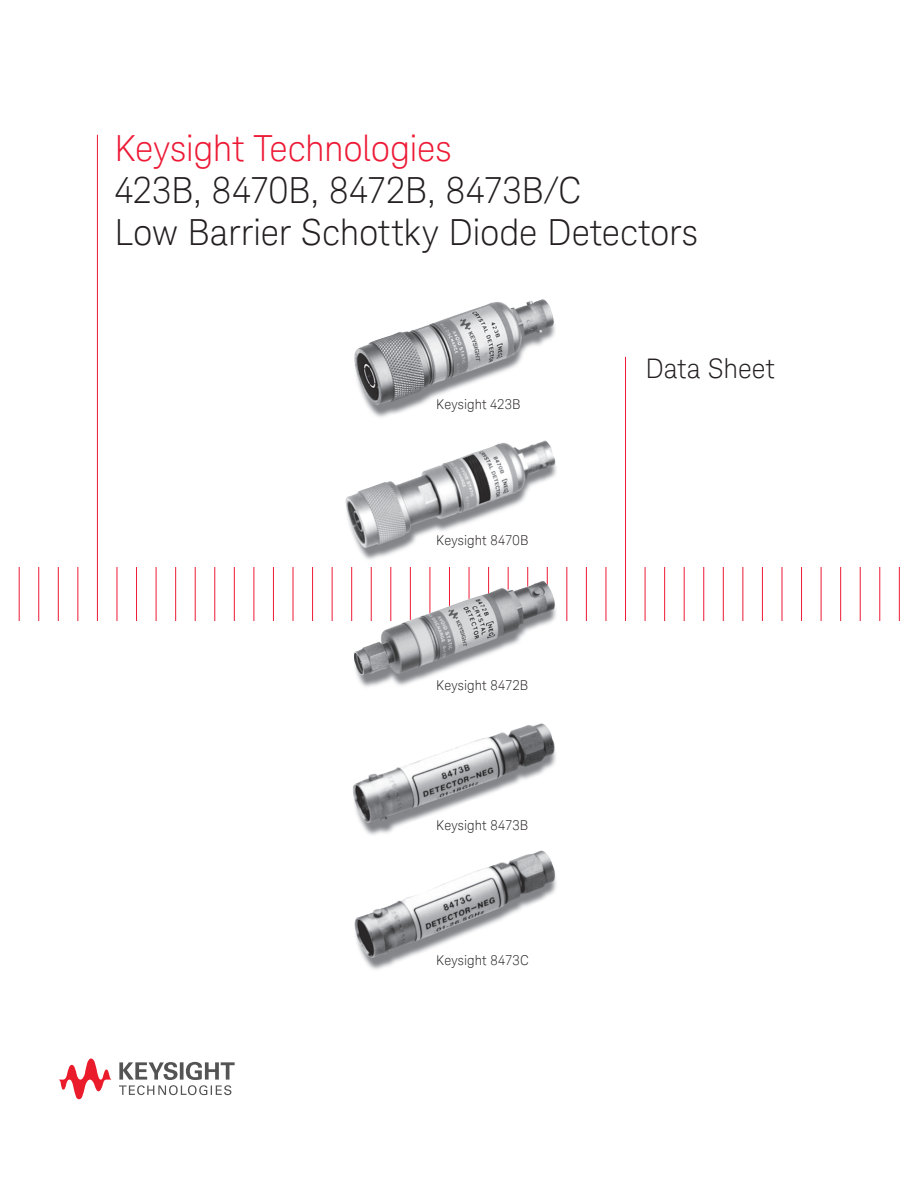
<style>
.page{position:relative;width:918px;height:1188px;background:#fff}
.page>*{position:absolute;margin:0;border:0;box-sizing:border-box;transform-origin:0 0}
.t1{font:300 36px/42px "Keysight Sans";letter-spacing:-.01em;color:#231f20}
.t2{font:300 36px "Keysight Sans";letter-spacing:-.01em;color:#ed1a36}
.t3{font:300 27px "Keysight Sans";letter-spacing:-.005em;color:#231f20}
.t4{font:300 13.5px "Keysight Sans";letter-spacing:.01em;color:#231f20}
</style>
<div class="page">
<svg style="left:119px;top:1062px;width:116px;height:33px"></svg>
<svg style="left:59px;top:1059px;width:53px;height:40px"></svg>
<hr style="left:19px;top:567px;width:1px;height:54px;background:#ed1a36">
<hr style="left:38px;top:567px;width:1px;height:54px;background:#ed1a36">
<hr style="left:58px;top:567px;width:1px;height:54px;background:#ed1a36">
<hr style="left:77px;top:567px;width:1px;height:54px;background:#ed1a36">
<hr style="left:97px;top:135px;width:1px;height:486px;background:#ed1a36">
<hr style="left:117px;top:567px;width:1px;height:54px;background:#ed1a36">
<hr style="left:136px;top:567px;width:1px;height:54px;background:#ed1a36">
<hr style="left:156px;top:567px;width:1px;height:54px;background:#ed1a36">
<hr style="left:175px;top:567px;width:1px;height:54px;background:#ed1a36">
<hr style="left:195px;top:567px;width:1px;height:54px;background:#ed1a36">
<hr style="left:214px;top:567px;width:1px;height:54px;background:#ed1a36">
<hr style="left:234px;top:567px;width:1px;height:54px;background:#ed1a36">
<hr style="left:254px;top:567px;width:1px;height:54px;background:#ed1a36">
<hr style="left:273px;top:567px;width:1px;height:54px;background:#ed1a36">
<hr style="left:293px;top:567px;width:1px;height:54px;background:#ed1a36">
<hr style="left:312px;top:567px;width:1px;height:54px;background:#ed1a36">
<hr style="left:332px;top:567px;width:1px;height:54px;background:#ed1a36">
<hr style="left:566px;top:567px;width:1px;height:54px;background:#ed1a36">
<hr style="left:586px;top:567px;width:1px;height:54px;background:#ed1a36">
<hr style="left:606px;top:567px;width:1px;height:54px;background:#ed1a36">
<hr style="left:625px;top:357px;width:1px;height:264px;background:#ed1a36">
<hr style="left:645px;top:567px;width:1px;height:54px;background:#ed1a36">
<hr style="left:664px;top:567px;width:1px;height:54px;background:#ed1a36">
<hr style="left:684px;top:567px;width:1px;height:54px;background:#ed1a36">
<hr style="left:703px;top:567px;width:1px;height:54px;background:#ed1a36">
<hr style="left:723px;top:567px;width:1px;height:54px;background:#ed1a36">
<hr style="left:742px;top:567px;width:1px;height:54px;background:#ed1a36">
<hr style="left:762px;top:567px;width:1px;height:54px;background:#ed1a36">
<hr style="left:782px;top:567px;width:1px;height:54px;background:#ed1a36">
<hr style="left:801px;top:567px;width:1px;height:54px;background:#ed1a36">
<hr style="left:821px;top:567px;width:1px;height:54px;background:#ed1a36">
<hr style="left:840px;top:567px;width:1px;height:54px;background:#ed1a36">
<hr style="left:860px;top:567px;width:1px;height:54px;background:#ed1a36">
<hr style="left:879px;top:567px;width:1px;height:54px;background:#ed1a36">
<hr style="left:899px;top:567px;width:1px;height:54px;background:#ed1a36">
<img style="left:345px;top:299px;width:212px;height:536px">
<h1 class="t2" style="left:115px;top:127px;width:339px">Keysight Technologies</h1>
<h1 class="t1" style="left:115px;top:170px;width:585px">423B, 8470B, 8472B, 8473B/C<br>Low Barrier Schottky Diode Detectors</h1>
<p class="t4" style="left:436px;top:397px;width:86px">Keysight 423B</p>
<p class="t4" style="left:436px;top:532px;width:94px">Keysight 8470B</p>
<p class="t4" style="left:436px;top:678px;width:93px">Keysight 8472B</p>
<p class="t4" style="left:436px;top:818px;width:94px">Keysight 8473B</p>
<p class="t4" style="left:436px;top:953px;width:94px">Keysight 8473C</p>
<h2 class="t3" style="left:645px;top:353px;width:131px">Data Sheet</h2>
</div>
